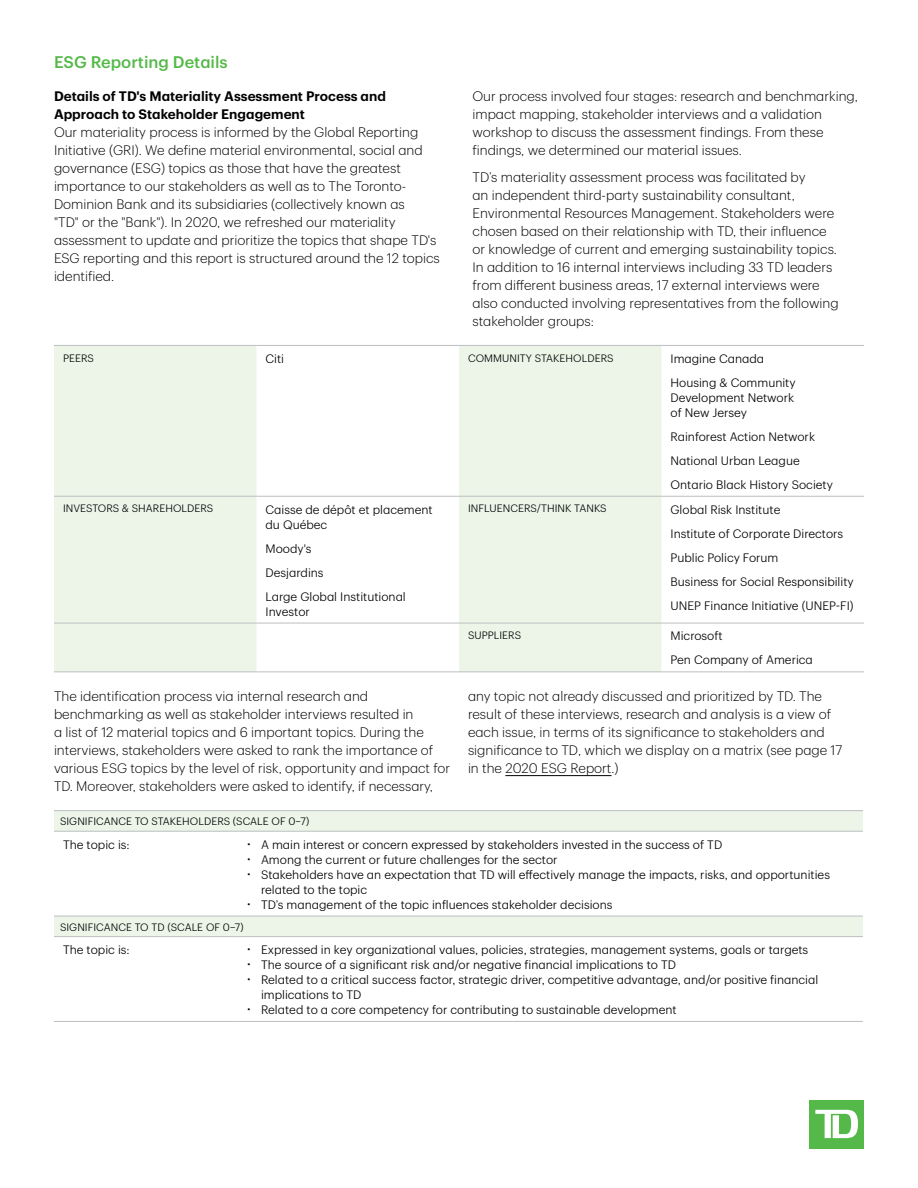
<style>
.page{position:relative;width:918px;height:1188px;background:#fff}
.page>*{position:absolute;margin:0;border:0;box-sizing:border-box;transform-origin:0 0}
.t1{font:500 16.5px "TD Graphik";color:#54b948}
.t2{font:300 13.5px/18px "TD Graphik";color:#000}
.t3{font:600 13.5px/18px "TD Graphik";color:#000}
.t4{font:300 12px/24px "TD Graphik";color:#000}
.t5{font:300 10.5px "TD Graphik";letter-spacing:.005em;color:#000}
.s1{font-size:9px}
</style>
<div class="page">
<div style="left:810px;top:1100px;width:54px;height:49px;background:#54b948"></div>
<svg style="left:815px;top:1110px;width:43px;height:28px"></svg>
<svg style="left:54px;top:346px;width:608px;height:325px;fill:#ecf5e8"></svg>
<hr style="left:54px;top:496px;width:202px;height:1px;background:#bcbec0">
<hr style="left:256px;top:496px;width:203px;height:1px;background:#bcbec0">
<hr style="left:459px;top:496px;width:203px;height:1px;background:#bcbec0">
<hr style="left:662px;top:496px;width:202px;height:1px;background:#bcbec0">
<hr style="left:54px;top:623px;width:202px;height:1px;background:#bcbec0">
<hr style="left:256px;top:623px;width:203px;height:1px;background:#bcbec0">
<hr style="left:459px;top:623px;width:203px;height:1px;background:#bcbec0">
<hr style="left:662px;top:623px;width:202px;height:1px;background:#bcbec0">
<hr style="left:54px;top:345px;width:202px;height:1px;background:#bcbec0">
<hr style="left:256px;top:345px;width:203px;height:1px;background:#bcbec0">
<hr style="left:459px;top:345px;width:203px;height:1px;background:#bcbec0">
<hr style="left:662px;top:345px;width:202px;height:1px;background:#bcbec0">
<hr style="left:54px;top:671px;width:202px;height:1px;background:#bcbec0">
<hr style="left:256px;top:671px;width:203px;height:1px;background:#bcbec0">
<hr style="left:459px;top:671px;width:203px;height:1px;background:#bcbec0">
<hr style="left:662px;top:671px;width:202px;height:1px;background:#bcbec0">
<hr style="left:505px;top:775px;width:107px;height:1px;background:#000">
<svg style="left:54px;top:811px;width:809px;height:125px"></svg>
<hr style="left:54px;top:810px;width:184px;height:1px;background:#bcbec0">
<hr style="left:238px;top:810px;width:625px;height:1px;background:#bcbec0">
<hr style="left:54px;top:831px;width:184px;height:1px;background:#bcbec0">
<hr style="left:238px;top:831px;width:625px;height:1px;background:#bcbec0">
<hr style="left:54px;top:916px;width:184px;height:1px;background:#bcbec0">
<hr style="left:238px;top:916px;width:625px;height:1px;background:#bcbec0">
<hr style="left:54px;top:936px;width:184px;height:1px;background:#bcbec0">
<hr style="left:238px;top:936px;width:625px;height:1px;background:#bcbec0">
<hr style="left:54px;top:1021px;width:184px;height:1px;background:#bcbec0">
<hr style="left:238px;top:1021px;width:625px;height:1px;background:#bcbec0">
<p class="t1" style="left:54px;top:49px;width:175px">ESG Reporting Details</p>
<p class="t3" style="left:54px;top:86px;width:334px">Details of TD's Materiality Assessment Process and<br>Approach to Stakeholder Engagement</p>
<p class="t2" style="left:54px;top:122px;width:387px">Our materiality process is informed by the Global Reporting Initiative (GRI). We define material environmental, social and governance (ESG) topics as those that have the greatest importance to our stakeholders as well as to The Toronto-Dominion Bank and its subsidiaries (collectively known as<br>"TD" or the "Bank"). In 2020, we refreshed our materiality assessment to update and prioritize the topics that shape TD's ESG reporting and this report is structured around the 12 topics identified.</p>
<p class="t2" style="left:472px;top:86px;width:387px">Our process involved four stages: research and benchmarking, impact mapping, stakeholder interviews and a validation workshop to discuss the assessment findings. From these findings, we determined our material issues.</p>
<p class="t2" style="left:472px;top:167px;width:368px">TD’s materiality assessment process was facilitated by<br>an independent third-party sustainability consultant, Environmental Resources Management. Stakeholders were chosen based on their relationship with TD, their influence or knowledge of current and emerging sustainability topics.<br>In addition to 16 internal interviews including 33 TD leaders from different business areas, 17 external interviews were also conducted involving representatives from the following stakeholder groups:</p>
<p class="t5" style="left:63px;top:350px;width:32px">PEERS</p>
<p class="t4" style="left:266px;top:345px;width:20px">Citi</p>
<p class="t5" style="left:468px;top:350px;width:147px">COMMUNITY STAKEHOLDERS</p>
<p class="t4" style="left:670px;top:345px;width:127px">Imagine Canada<br>Housing &amp; Community</p>
<p class="t4" style="left:670px;top:389px;width:125px;line-height:15px">Development Network of New Jersey</p>
<p class="t4" style="left:670px;top:423px;width:164px">Rainforest Action Network<br>National Urban League<br>Ontario Black History Society</p>
<p class="t5" style="left:63px;top:501px;width:152px">INVESTORS &amp; SHAREHOLDERS</p>
<p class="t4" style="left:266px;top:501px;width:169px;line-height:15px">Caisse de dépôt et placement du Québec</p>
<p class="t4" style="left:266px;top:535px;width:142px">Moody's<br>Desjardins<br>Large Global Institutional</p>
<p class="t4" style="left:266px;top:598px;width:46px">Investor</p>
<p class="t5" style="left:468px;top:501px;width:140px">INFLUENCERS/THINK TANKS</p>
<p class="t4" style="left:670px;top:496px;width:185px">Global Risk Institute<br>Institute of Corporate Directors<br>Public Policy Forum<br>Business for Social Responsibility<br>UNEP Finance Initiative (UNEP-FI)</p>
<p class="t5" style="left:468px;top:628px;width:55px">SUPPLIERS</p>
<p class="t4" style="left:670px;top:623px;width:144px">Microsoft<br>Pen Company of America</p>
<p class="t2" style="left:54px;top:686px;width:398px">The identification process via internal research and benchmarking as well as stakeholder interviews resulted in<br>a list of 12 material topics and 6 important topics. During the interviews, stakeholders were asked to rank the importance of various ESG topics by the level of risk, opportunity and impact for TD. Moreover, stakeholders were asked to identify, if necessary,</p>
<p class="t2" style="left:468px;top:686px;width:376px">any topic not already discussed and prioritized by TD. The result of these interviews, research and analysis is a view of each issue, in terms of its significance to stakeholders and significance to TD, which we display on a matrix (see page 17 in the 2020 ESG Report.)</p>
<p class="t5" style="left:60px;top:814px;width:251px">SIGNIFICANCE TO STAKEHOLDERS (SCALE OF 0–7)</p>
<p class="t4" style="left:63px;top:831px;width:68px">The topic is:</p>
<p class="t4" style="left:248px;top:831px;width:476px"><span class="s1">•</span> A main interest or concern expressed by stakeholders invested in the success of TD</p>
<p class="t4" style="left:248px;top:846px;width:312px"><span class="s1">•</span> Among the current or future challenges for the sector</p>
<p class="t4" style="left:261px;top:866px;width:571px;line-height:15px;text-indent:-14px"><span class="s1">•</span> Stakeholders have an expectation that TD will effectively manage the impacts, risks, and opportunities related to the topic</p>
<p class="t4" style="left:248px;top:891px;width:367px"><span class="s1">•</span> TD’s management of the topic influences stakeholder decisions</p>
<p class="t5" style="left:60px;top:919px;width:185px">SIGNIFICANCE TO TD (SCALE OF 0–7)</p>
<p class="t4" style="left:63px;top:937px;width:68px">The topic is:</p>
<p class="t4" style="left:248px;top:937px;width:562px"><span class="s1">•</span> Expressed in key organizational values, policies, strategies, management systems, goals or targets</p>
<p class="t4" style="left:248px;top:952px;width:430px"><span class="s1">•</span> The source of a significant risk and/or negative financial implications to TD</p>
<p class="t4" style="left:261px;top:971px;width:559px;line-height:15px;text-indent:-14px"><span class="s1">•</span> Related to a critical success factor, strategic driver, competitive advantage, and/or positive financial implications to TD</p>
<p class="t4" style="left:248px;top:997px;width:431px"><span class="s1">•</span> Related to a core competency for contributing to sustainable development</p>
</div>
